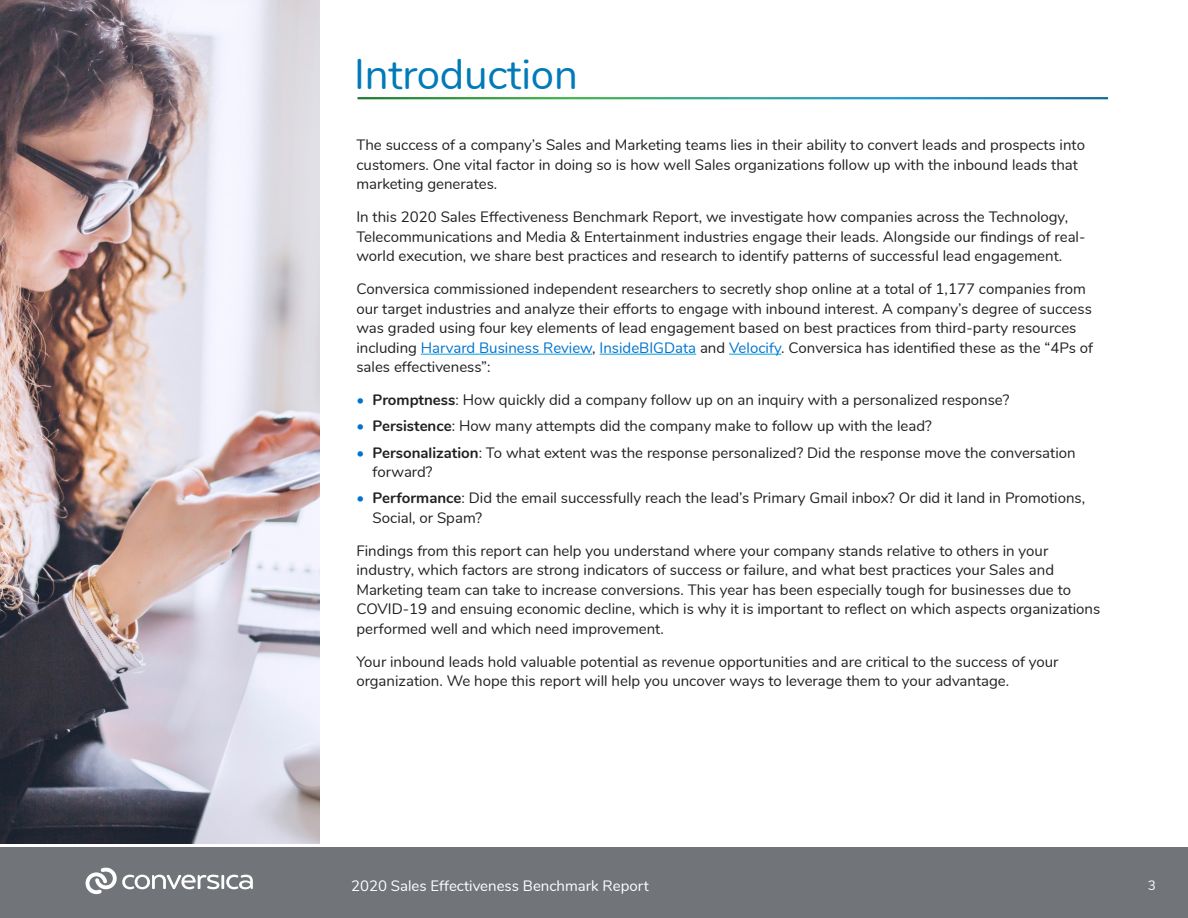
<style>
.page{position:relative;width:1188px;height:918px;background:#fff}
.page>*{position:absolute;margin:0;border:0;box-sizing:border-box;transform-origin:0 0}
.Headline{font:42px "Nunito";letter-spacing:-.005em;color:#007ab9}
.bodytext{font:15px/19.5px "Nunito";color:#231f20}
.t1{font:15px "Nunito";color:#fff}
.t2{font:13.5px "Nunito";color:#fff}
.s1{color:#0073ce}
.s2{font-weight:700;color:#0073ce}
.s3{font-weight:700}
</style>
<div class="page">
<div style="left:0;top:848px;width:1188px;height:70px;background:#717479"></div>
<svg style="left:86px;top:868px;width:133px;height:26px"></svg>
<hr style="left:221px;top:875px;width:3px;height:14px;background:#fff">
<svg style="left:226px;top:875px;width:27px;height:14px"></svg>
<hr style="left:421px;top:354px;width:171px;height:1px;background:#00a2df">
<hr style="left:600px;top:354px;width:96px;height:1px;background:#00a2df">
<hr style="left:729px;top:354px;width:52px;height:1px;background:#00a2df">
<img style="left:0;top:0;width:320px;height:844px">
<p class="Headline" style="left:354px;top:44px;width:225px">Introduction</p>
<p class="bodytext" style="left:356px;top:134px;width:730px">The success of a company’s Sales and Marketing teams lies in their ability to convert leads and prospects into customers. One vital factor in doing so is how well Sales organizations follow up with the inbound leads that marketing generates.</p>
<p class="bodytext" style="left:356px;top:206px;width:731px">In this 2020 Sales Effectiveness Benchmark Report, we investigate how companies across the Technology,<br>Telecommunications and Media &amp; Entertainment industries engage their leads. Alongside our findings of real&shy;world execution, we share best practices and research to identify patterns of successful lead engagement.</p>
<p class="bodytext" style="left:356px;top:278px;width:738px">Conversica commissioned independent researchers to secretly shop online at a total of 1,177 companies from our target industries and analyze their efforts to engage with inbound interest. A company’s degree of success was graded using four key elements of lead engagement based on best practices from third-party resources including <span class="s1">Harvard Business Review</span>, <span class="s1">InsideBIGData</span> and <span class="s1">Velocify</span>. Conversica has identified these as the “4Ps of sales effectiveness”:</p>
<p class="bodytext" style="left:356px;top:389px;width:654px"><span class="s2">•</span> <span class="s3">Promptness</span>: How quickly did a company follow up on an inquiry with a personalized response?</p>
<p class="bodytext" style="left:356px;top:416px;width:577px"><span class="s2">•</span> <span class="s3">Persistence</span>: How many attempts did the company make to follow up with the lead?</p>
<p class="bodytext" style="left:373px;top:442px;width:705px;text-indent:-16px"><span class="s2">•</span> <span class="s3">Personalization</span>: To what extent was the response personalized? Did the response move the conversation forward?</p>
<p class="bodytext" style="left:373px;top:488px;width:714px;text-indent:-16px"><span class="s2">•</span> <span class="s3">Performance</span>: Did the email successfully reach the lead’s Primary Gmail inbox? Or did it land in Promotions,<br>Social, or Spam?</p>
<p class="bodytext" style="left:356px;top:540px;width:745px">Findings from this report can help you understand where your company stands relative to others in your industry, which factors are strong indicators of success or failure, and what best practices your Sales and Marketing team can take to increase conversions. This year has been especially tough for businesses due to COVID-19 and ensuing economic decline, which is why it is important to reflect on which aspects organizations performed well and which need improvement.</p>
<p class="bodytext" style="left:356px;top:651px;width:704px">Your inbound leads hold valuable potential as revenue opportunities and are critical to the success of your organization. We hope this report will help you uncover ways to leverage them to your advantage.</p>
<p class="t1" style="left:351px;top:875px;width:299px">2020 Sales Effectiveness Benchmark Report</p>
<p class="t2" style="left:1148px;top:875px;width:10px">3</p>
</div>
